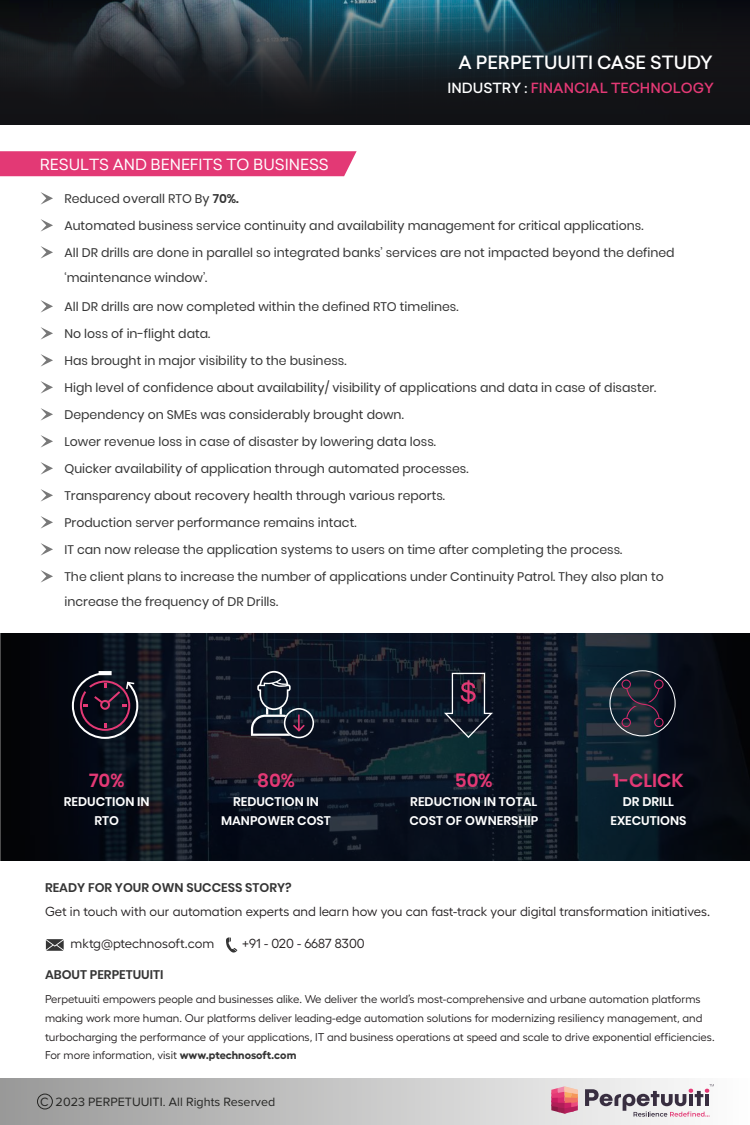
<style>
.page{position:relative;width:750px;height:1125px;background:#fff}
.page>*{position:absolute;margin:0;border:0;box-sizing:border-box;transform-origin:0 0}
.t1{font:600 18.75px "Poppins";color:#e43975}
.t2{font:500 17.5px "Sailec";color:#fff}
.t3{font:15px "Sailec";color:#fff}
.t4{font:500 13.75px "Sailec";color:#e43975}
.t5{font:13.12px "Hellix";color:#231f20}
.t6{font:12.5px/27px "Poppins";color:#353535}
.t7{font:600 12.5px/18.8px "Poppins";color:#fff;text-align:center}
.t8{font:600 12.5px "Poppins";color:#353535}
.t9{font:12.5px "Proxima Nova";color:#252523}
.t10{font:11.25px/18.8px "Hellix";color:#231f20}
.s1{color:#fff}
.s2{font-weight:600}
.s3{font-weight:700;color:#353535}
</style>
<div class="page">
<svg style="left:0;top:633px;width:750px;height:227px;background:#0b131e"></svg>
<div style="left:0;top:151px;width:356px;height:25px;background:#e33975"></div>
<svg style="left:1px;top:0;width:749px;height:125px;background:#19242b"></svg>
<svg style="left:41px;top:192px;width:12px;height:13px"></svg>
<svg style="left:41px;top:219px;width:12px;height:13px"></svg>
<svg style="left:41px;top:246px;width:12px;height:13px"></svg>
<svg style="left:41px;top:300px;width:12px;height:13px"></svg>
<svg style="left:41px;top:327px;width:12px;height:13px"></svg>
<svg style="left:41px;top:354px;width:12px;height:13px"></svg>
<svg style="left:41px;top:381px;width:12px;height:13px"></svg>
<svg style="left:41px;top:408px;width:12px;height:13px"></svg>
<svg style="left:41px;top:435px;width:12px;height:13px"></svg>
<svg style="left:41px;top:462px;width:12px;height:13px"></svg>
<svg style="left:41px;top:489px;width:12px;height:13px"></svg>
<svg style="left:41px;top:516px;width:12px;height:13px"></svg>
<svg style="left:41px;top:543px;width:12px;height:13px"></svg>
<svg style="left:41px;top:570px;width:12px;height:13px"></svg>
<svg style="left:226px;top:937px;width:11px;height:16px"></svg>
<svg style="left:46px;top:939px;width:18px;height:12px"></svg>
<div style="left:0;top:1079px;width:750px;height:46px;background:linear-gradient(to right,#989898,#fefefe)"></div>
<div style="left:37px;top:1094px;width:16px;height:15px;border:1px solid #252523;border-radius:50%"></div>
<svg style="left:585px;top:1084px;width:129px;height:33px"></svg>
<svg style="left:551px;top:1086px;width:27px;height:28px"></svg>
<svg style="left:444px;top:673px;width:49px;height:65px;background:#2a2b3a"></svg>
<svg style="left:72px;top:671px;width:66px;height:68px;background:#322737"></svg>
<svg style="left:251px;top:671px;width:63px;height:67px;background:#2f3745"></svg>
<svg style="left:609px;top:670px;width:66px;height:66px;background:#272c3a"></svg>
<h2 class="t2" style="left:458px;top:50px;width:256px">A PERPETUUITI CASE STUDY</h2>
<p class="t3" style="left:40px;top:154px;width:290px">RESULTS AND BENEFITS TO BUSINESS</p>
<p class="t4" style="left:447px;top:79px;width:268px"><span class="s1">INDUSTRY :</span> FINANCIAL TECHNOLOGY</p>
<p class="t6" style="left:64px;top:185px;width:612px">Reduced overall RTO By <span class="s2">70%.<br></span>Automated business service continuity and availability management for critical applications.<br>All DR drills are done in parallel so integrated banks’ services are not impacted beyond the defined</p>
<p class="t6" style="left:64px;top:264px;width:144px">‘maintenance window’.</p>
<p class="t6" style="left:64px;top:293px;width:601px">All DR drills are now completed within the defined RTO timelines.<br>No loss of in-flight data.<br>Has brought in major visibility to the business.<br>High level of confidence about availability/ visibility of applications and data in case of disaster.<br>Dependency on SMEs was considerably brought down.<br>Lower revenue loss in case of disaster by lowering data loss.<br>Quicker availability of application through automated processes.<br>Transparency about recovery health through various reports.<br>Production server performance remains intact.<br>IT can now release the application systems to users on time after completing the process.<br>The client plans to increase the number of applications under Continuity Patrol. They also plan to</p>
<p class="t6" style="left:64px;top:588px;width:215px">increase the frequency of DR Drills.</p>
<h1 class="t1" style="left:89px;top:769px;width:37px">70%</h1>
<h1 class="t1" style="left:257px;top:769px;width:39px">80%</h1>
<h1 class="t1" style="left:455px;top:769px;width:39px">50%</h1>
<h1 class="t1" style="left:613px;top:769px;width:72px">1-CLICK</h1>
<p class="t7" style="left:64px;top:792px;width:87px">REDUCTION IN<br>RTO</p>
<p class="t7" style="left:221px;top:792px;width:111px">REDUCTION IN<br>MANPOWER COST</p>
<p class="t7" style="left:409px;top:792px;width:130px;text-align:left">REDUCTION IN TOTAL<br>COST OF OWNERSHIP</p>
<p class="t7" style="left:610px;top:792px;width:78px">DR DRILL<br>EXECUTIONS</p>
<p class="t8" style="left:45px;top:881px;width:248px">READY FOR YOUR OWN SUCCESS STORY?</p>
<p class="t5" style="left:45px;top:901px;width:666px">Get in touch with our automation experts and learn how you can fast-track your digital transformation initiatives.</p>
<p class="t5" style="left:71px;top:934px;width:145px">mktg@ptechnosoft.com</p>
<p class="t5" style="left:242px;top:934px;width:124px">+91 - 020 - 6687 8300</p>
<p class="t8" style="left:45px;top:968px;width:120px">ABOUT PERPETUUITI</p>
<p class="t10" style="left:45px;top:989px;width:671px">Perpetuuiti empowers people and businesses alike. We deliver the world’s most-comprehensive and urbane automation platforms making work more human. Our platforms deliver leading-edge automation solutions for modernizing resiliency management, and turbocharging the performance of your applications, IT and business operations at speed and scale to drive exponential efficiencies.<br>For more information, visit <span class="s3">www.ptechnosoft.com</span></p>
<p class="t9" style="left:40px;top:1095px;width:237px">C 2023 PERPETUUITI. All Rights Reserved</p>
</div>
